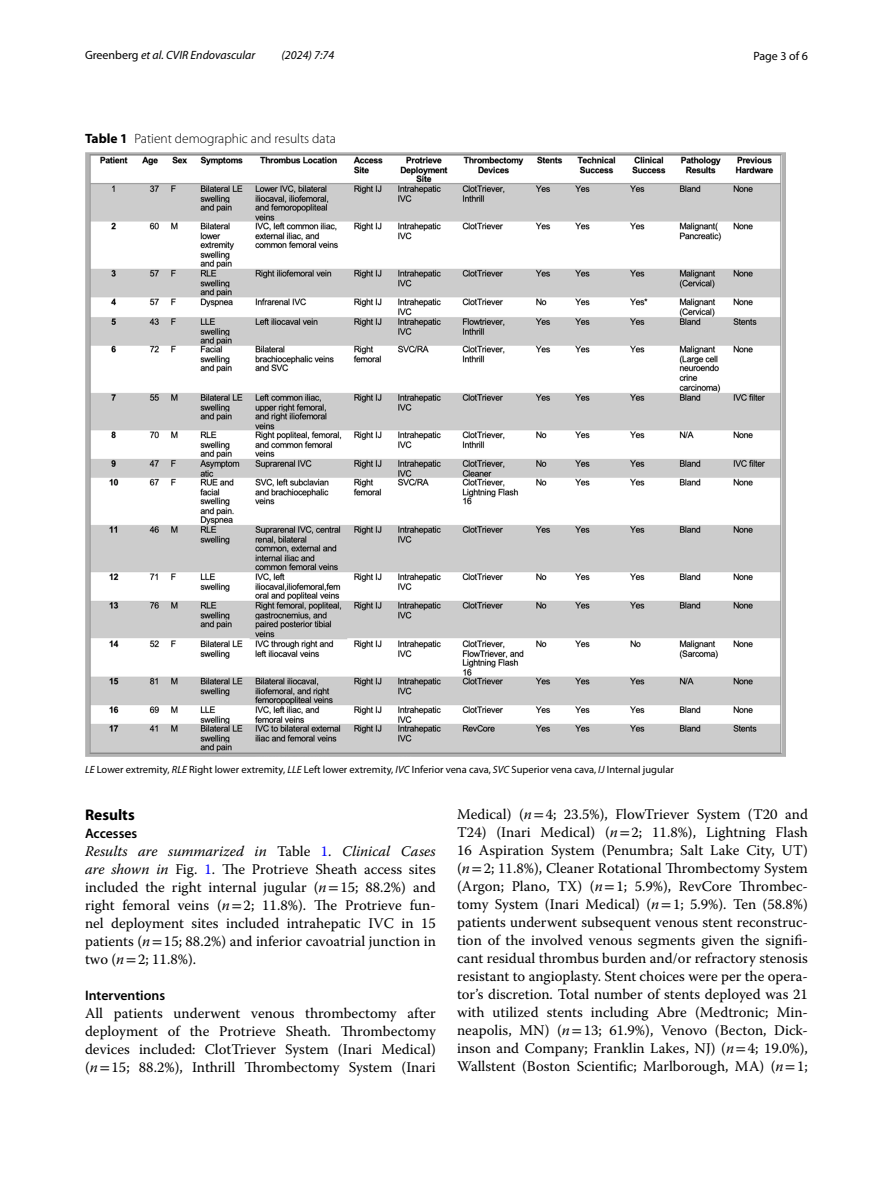
<style>
.page{position:relative;width:893px;height:1187px;background:#fff}
.page>*{position:absolute;margin:0;border:0;box-sizing:border-box;transform-origin:0 0}
.t1{font:700 15.45px "Myriad Pro";color:#000}
.t2{font:14.7px/18px "Warnock Pro";color:#000;text-align:justify}
.t3{font:600 13.8px "Myriad Pro";color:#000}
.t4{font:300 13.5px "Myriad Pro";color:#000}
.t5{font:italic 12px "Myriad Pro";color:#000}
.t6{font:12px "Myriad Pro";color:#000}
.t7{font:10.5px "Myriad Pro";color:#000}
.s1{font-style:normal}
.s2{font-weight:700}
.s3{font-style:italic}
.s4{color:#00f}
.s5{font-family:"STIX"}
</style>
<div class="page">
<img style="left:85px;top:153px;width:700px;height:603px">
<p class="t5" style="left:85px;top:48px;width:172px"><span class="s1">Greenberg</span> et al. CVIR Endovascular</p>
<p class="t5" style="left:282px;top:48px;width:54px">(2024) 7:74</p>
<p class="t6" style="left:753px;top:48px;width:56px">Page 3 of 6</p>
<p class="t4" style="left:85px;top:131px;width:252px"><span class="s2">Table 1</span> Patient demographic and results data</p>
<p class="t7" style="left:85px;top:763px;width:590px"><span class="s3">LE</span> Lower extremity, <span class="s3">RLE</span> Right lower extremity, <span class="s3">LLE</span> Left lower extremity, <span class="s3">IVC</span> Inferior vena cava, <span class="s3">SVC</span> Superior vena cava, <span class="s3">IJ</span> Internal jugular</p>
<p class="t1" style="left:85px;top:804px;width:51px">Results</p>
<p class="t3" style="left:85px;top:824px;width:54px">Accesses</p>
<p class="t2" style="left:85px;top:841px;width:352px"><span class="s3">Results are summarized in</span> Table <span class="s4">1</span>. <span class="s3">Clinical Cases are shown in</span> Fig. <span class="s4">1</span>. The Protrieve Sheath access sites included the right internal jugular (<span class="s3">n</span><span class="s5">=</span>15; 88.2%) and right femoral veins (<span class="s3">n</span><span class="s5">=</span>2; 11.8%). The Protrieve fun&shy;nel deployment sites included intrahepatic IVC in 15 patients (<span class="s3">n</span><span class="s5">=</span>15; 88.2%) and inferior cavoatrial junction in two (<span class="s3">n</span><span class="s5">=</span>2; 11.8%).</p>
<p class="t3" style="left:85px;top:986px;width:82px">Interventions</p>
<p class="t2" style="left:85px;top:1003px;width:352px">All patients underwent venous thrombectomy after deployment of the Protrieve Sheath. Thrombectomy devices included: ClotTriever System (Inari Medical) (<span class="s3">n</span><span class="s5">=</span>15; 88.2%), Inthrill Thrombectomy System (Inari</p>
<p class="t2" style="left:457px;top:805px;width:352px">Medical) (<span class="s3">n</span><span class="s5">=</span>4; 23.5%), FlowTriever System (T20 and T24) (Inari Medical) (<span class="s3">n</span><span class="s5">=</span>2; 11.8%), Lightning Flash 16 Aspiration System (Penumbra; Salt Lake City, UT) (<span class="s3">n</span><span class="s5">=</span>2; 11.8%), Cleaner Rotational Thrombectomy System (Argon; Plano, TX) (<span class="s3">n</span><span class="s5">=</span>1; 5.9%), RevCore Thrombec&shy;tomy System (Inari Medical) (<span class="s3">n</span><span class="s5">=</span>1; 5.9%). Ten (58.8%) patients underwent subsequent venous stent reconstruc&shy;tion of the involved venous segments given the signifi&shy;cant residual thrombus burden and/or refractory stenosis resistant to angioplasty. Stent choices were per the opera&shy;tor’s discretion. Total number of stents deployed was 21 with utilized stents including Abre (Medtronic; Min&shy;neapolis, MN) (<span class="s3">n</span><span class="s5">=</span>13; 61.9%), Venovo (Becton, Dick&shy;inson and Company; Franklin Lakes, NJ) (<span class="s3">n</span><span class="s5">=</span>4; 19.0%), Wallstent (Boston Scientific; Marlborough, MA) (<span class="s3">n</span><span class="s5">=</span>1;</p>
</div>
